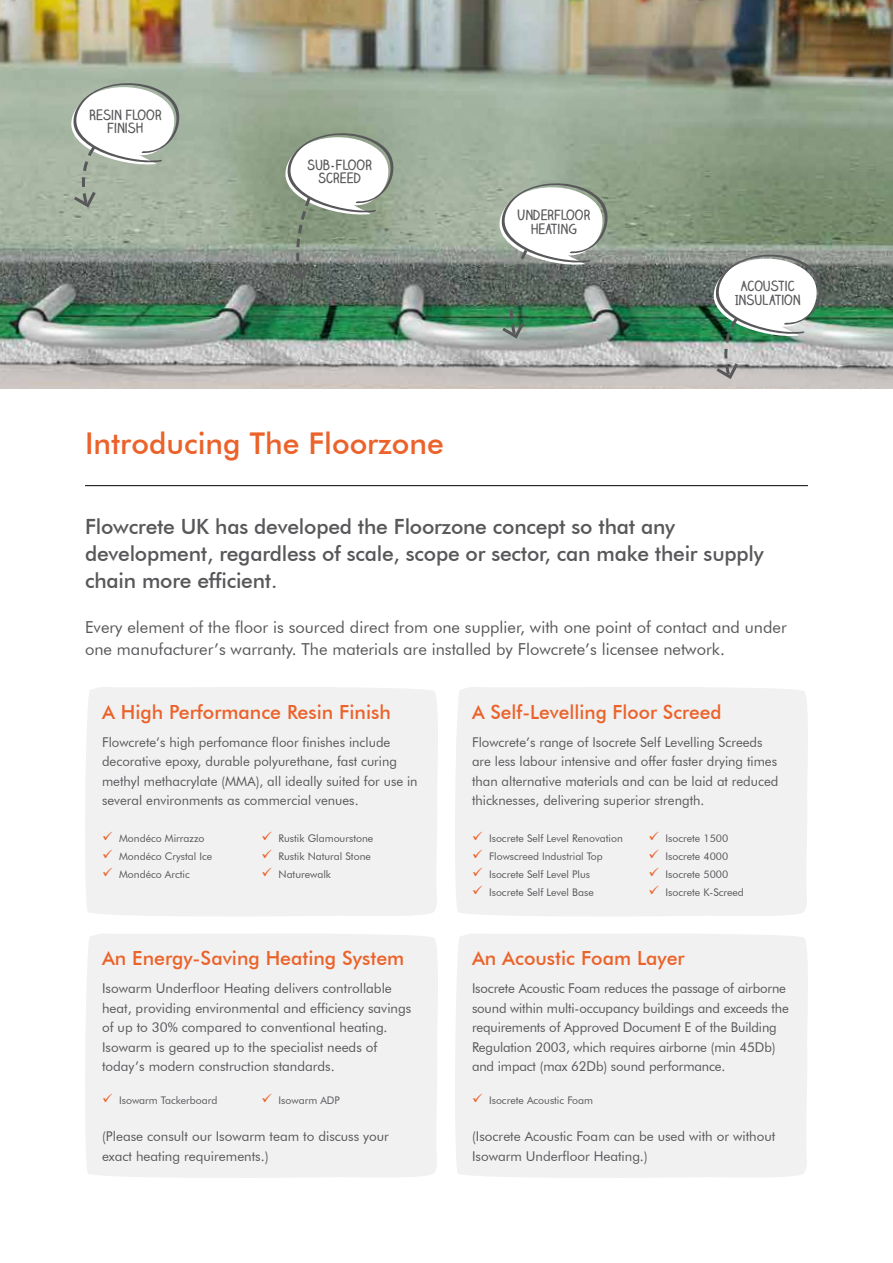
<style>
.page{position:relative;width:893px;height:1263px;background:#fff}
.page>*{position:absolute;margin:0;border:0;box-sizing:border-box;transform-origin:0 0}
.t1{font:500 30px "Futura BT";color:#eb622a}
.t2{font:500 21px/27px "Futura BT";letter-spacing:-.01em;color:#58585b}
.t3{font:500 19.5px "Futura BT";color:#eb622a}
.t4{font:16.5px/22.5px "Futura BT";color:#58585b}
.t5{font:13.5px/19.5px "Futura BT";color:#58585b}
.t6{font:700 13.5px/13.5px "Claire Hand";color:#58585b;text-align:center}
.t7{font:10.5px "Futura BT";color:#58585b}
.s1{color:#eb622a}
</style>
<div class="page">
<hr style="left:85px;top:485px;width:723px;height:1px;background:#000">
<img style="left:0;top:0;width:893px;height:389px">
<svg style="left:50px;top:80px;width:133px;height:130px"></svg>
<svg style="left:265px;top:130px;width:132px;height:152px"></svg>
<svg style="left:479px;top:180px;width:132px;height:161px"></svg>
<svg style="left:693px;top:252px;width:132px;height:129px"></svg>
<div style="left:85px;top:687px;width:353px;height:229px;background:#f1f1f2"></div>
<div style="left:455px;top:687px;width:353px;height:229px;background:#f1f1f2"></div>
<div style="left:85px;top:934px;width:353px;height:244px;background:#f1f1f2"></div>
<div style="left:455px;top:934px;width:353px;height:244px;background:#f1f1f2"></div>
<p class="t6" style="left:89px;top:108px;width:74px">RESIN FLOOR<br>FINISH</p>
<p class="t6" style="left:307px;top:158px;width:67px">SUB-FLOOR<br>SCREED</p>
<p class="t6" style="left:517px;top:208px;width:75px">UNDERFLOOR<br>HEATING</p>
<h1 class="t1" style="left:85px;top:425px;width:360px">Introducing The Floorzone</h1>
<p class="t6" style="left:735px;top:279px;width:67px">ACOUSTIC<br>INSULATION</p>
<h2 class="t2" style="left:85px;top:512px;width:680px">Flowcrete UK has developed the Floorzone concept so that any development, regardless of scale, scope or sector, can make their supply chain more efficient.</h2>
<p class="t4" style="left:85px;top:615px;width:703px">Every element of the floor is sourced direct from one supplier, with one point of contact and under one manufacturer’s warranty. The materials are installed by Flowcrete’s licensee network.</p>
<h3 class="t3" style="left:102px;top:700px;width:290px">A High Performance Resin Finish</h3>
<p class="t5" style="left:102px;top:732px;width:317px">Flowcrete’s high perfomance floor finishes include decorative epoxy, durable polyurethane, fast curing methyl methacrylate (MMA), all ideally suited for use in several environments as commercial venues.</p>
<p class="t7" style="left:102px;top:832px;width:104px"><span class="s1">✓</span> Mondéco Mirrazzo</p>
<p class="t7" style="left:102px;top:850px;width:112px"><span class="s1">✓</span> Mondéco Crystal Ice</p>
<p class="t7" style="left:102px;top:868px;width:89px"><span class="s1">✓</span> Mondéco Arctic</p>
<p class="t7" style="left:261px;top:832px;width:113px"><span class="s1">✓</span> Rustik Glamourstone</p>
<p class="t7" style="left:261px;top:850px;width:111px"><span class="s1">✓</span> Rustik Natural Stone</p>
<p class="t7" style="left:261px;top:868px;width:71px"><span class="s1">✓</span> Naturewalk</p>
<h3 class="t3" style="left:102px;top:946px;width:304px">An Energy-Saving Heating System</h3>
<p class="t5" style="left:102px;top:979px;width:311px">Isowarm Underfloor Heating delivers controllable heat, providing environmental and efficiency savings of up to 30% compared to conventional heating.<br>Isowarm is geared up to the specialist needs of today’s modern construction standards.</p>
<p class="t7" style="left:102px;top:1094px;width:117px"><span class="s1">✓</span> Isowarm Tackerboard</p>
<p class="t7" style="left:261px;top:1094px;width:80px"><span class="s1">✓</span> Isowarm ADP</p>
<h3 class="t3" style="left:472px;top:700px;width:251px">A Self-Levelling Floor Screed</h3>
<p class="t5" style="left:472px;top:732px;width:308px">Flowcrete’s range of Isocrete Self Levelling Screeds are less labour intensive and offer faster drying times than alternative materials and can be laid at reduced thicknesses, delivering superior strength.</p>
<p class="t7" style="left:472px;top:832px;width:152px"><span class="s1">✓</span> Isocrete Self Level Renovation</p>
<p class="t7" style="left:472px;top:850px;width:132px"><span class="s1">✓</span> Flowscreed Industrial Top</p>
<p class="t7" style="left:472px;top:868px;width:120px"><span class="s1">✓</span> Isocrete Self Level Plus</p>
<p class="t7" style="left:472px;top:885px;width:123px"><span class="s1">✓</span> Isocrete Self Level Base</p>
<p class="t7" style="left:648px;top:832px;width:81px"><span class="s1">✓</span> Isocrete 1500</p>
<p class="t7" style="left:648px;top:850px;width:81px"><span class="s1">✓</span> Isocrete 4000</p>
<p class="t7" style="left:648px;top:868px;width:81px"><span class="s1">✓</span> Isocrete 5000</p>
<p class="t7" style="left:648px;top:885px;width:97px"><span class="s1">✓</span> Isocrete K-Screed</p>
<h3 class="t3" style="left:472px;top:946px;width:214px">An Acoustic Foam Layer</h3>
<p class="t5" style="left:472px;top:979px;width:318px">Isocrete Acoustic Foam reduces the passage of airborne sound within multi-occupancy buildings and exceeds the requirements of Approved Document E of the Building Regulation 2003, which requires airborne (min 45Db) and impact (max 62Db) sound performance.</p>
<p class="t7" style="left:472px;top:1094px;width:123px"><span class="s1">✓</span> Isocrete Acoustic Foam</p>
<p class="t5" style="left:102px;top:1127px;width:288px">(Please consult our Isowarm team to discuss your exact heating requirements.)</p>
<p class="t5" style="left:472px;top:1127px;width:305px">(Isocrete Acoustic Foam can be used with or without<br>Isowarm Underfloor Heating.)</p>
</div>
